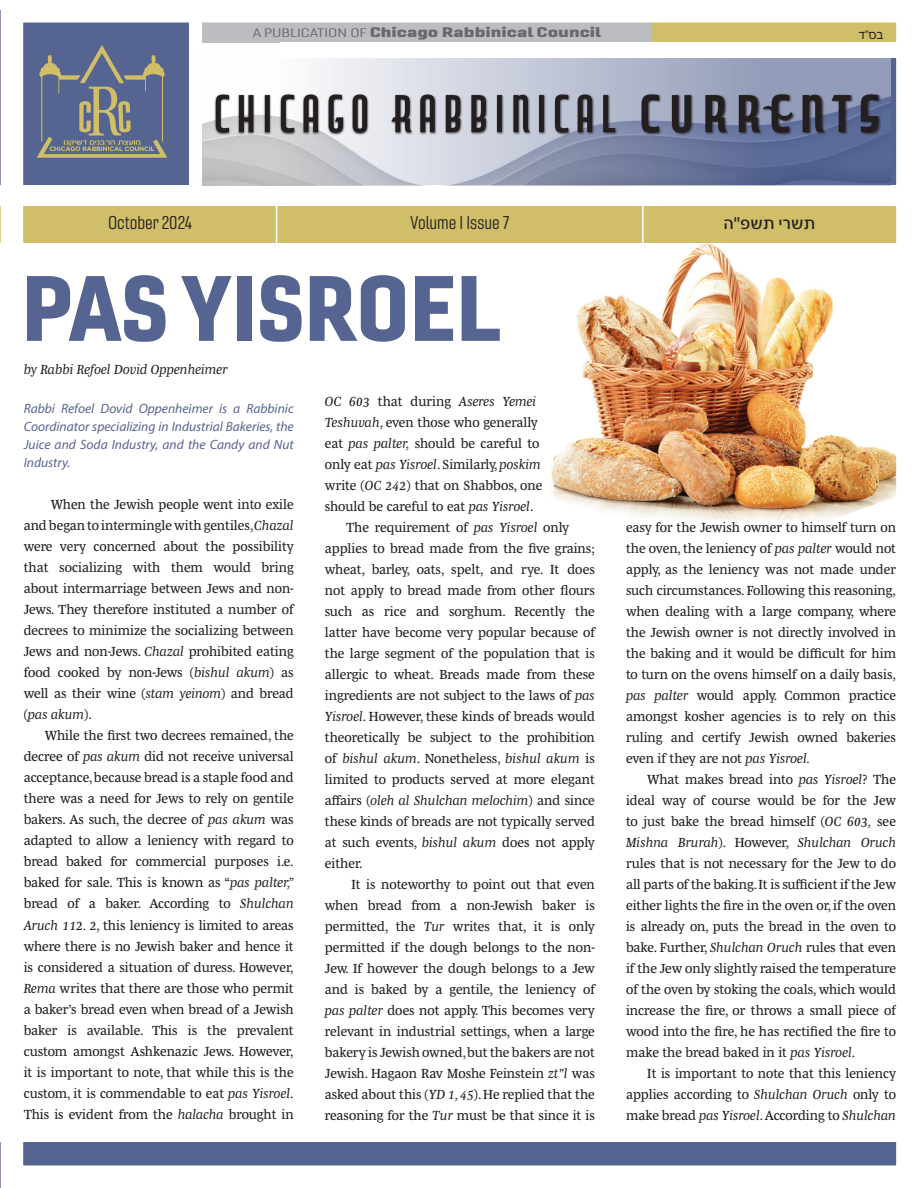
<style>
.page{position:relative;width:918px;height:1188px;background:#fff}
.page>*{position:absolute;margin:0;border:0;box-sizing:border-box;transform-origin:0 0}
.t1{font:90px "Gineso Nor Bla";color:#556491}
.t2{font:18px "Gineso Con Boo";color:#231f20}
.t3{font:18px "Narkiss Hadash";color:#231f20}
.t4{font:13.5px/21px "Mencken Std Text";color:#231f20;text-align:justify}
.t5{font:italic 13.5px/18px "Myriad Pro";color:#556491;text-align:justify}
.t6{font:italic 13.5px "Mencken Std Text";color:#231f20}
.t7{font:13.5px "Gineso Nor Bla";color:#69696c;scale:1.5 1}
.t8{font:12px "Noto Sans Hebrew";color:#231f20}
.s1{font-family:"Gineso Con Boo";font-size:12px}
.s2{font-family:"Gineso Con Boo"}
.s3{font-style:italic}
.s4{font-style:normal}
</style>
<div class="page">
<div style="left:202px;top:10px;width:700px;height:33px;background:#bcbdc0"></div>
<svg style="left:188px;top:53px;width:707px;height:132px"></svg>
<img style="left:202px;top:58px;width:689px;height:127px">
<div style="left:0;top:10px;width:188px;height:175px;background:#556491"></div>
<svg style="left:37px;top:45px;width:130px;height:113px"></svg>
<div style="left:652px;top:10px;width:259px;height:33px;background:#d0be69"></div>
<div style="left:280px;top:43px;width:638px;height:15px;background:#fff"></div>
<svg style="left:216px;top:92px;width:662px;height:43px"></svg>
<div style="left:0;top:1143px;width:918px;height:45px;background:#556491"></div>
<img style="left:551px;top:243px;width:344px;height:278px">
<div style="left:1px;top:206px;width:917px;height:36px;background:#d0be69"></div>
<hr style="left:276px;top:204px;width:1px;height:46px;background:#fff">
<hr style="left:642px;top:204px;width:2px;height:46px;background:#fff">
<div style="left:1px;top:0;width:917px;height:1188px;border:22px solid #fff"></div>
<p class="t7" style="left:253px;top:24px;width:234px"><span class="s1">A PUBLICATION OF</span> Chicago Rabbinical Council</p>
<p class="t8" style="left:859px;top:29px;width:26px">ד<span class="s2">"</span> ב</p>
<p class="t8" style="left:869px;top:29px;width:10px">ס</p>
<h2 class="t2" style="left:108px;top:212px;width:86px">October 2024</h2>
<h2 class="t2" style="left:410px;top:212px;width:101px">Volume I Issue 7</h2>
<h2 class="t3" style="left:724px;top:214px;width:93px">ה " שפ ת שר י ת</h2>
<h1 class="t1" style="left:22px;top:249px;width:480px">PAS YISROEL</h1>
<p class="t6" style="left:24px;top:362px;width:205px">by Rabbi Refoel Dovid Oppenheimer</p>
<p class="t5" style="left:24px;top:400px;width:272px">Rabbi Refoel Dovid Oppenheimer is a Rabbinic Coordinator specializing in Industrial Bakeries, the Juice and Soda Industry, and the Candy and Nut Industry.</p>
<p class="t4" style="left:24px;top:494px;width:272px;text-indent:27px">When the Jewish people went into exile and began to intermingle with gentiles,<span class="s3">Chazal </span>were very concerned about the possibility that socializing with them would bring about intermarriage between Jews and non-Jews. They therefore instituted a number of decrees to minimize the socializing between Jews and non-Jews. <span class="s3">Chazal</span> prohibited eating food cooked by non-Jews (<span class="s3">bishul akum</span>) as well as their wine (<span class="s3">stam yeinom</span>) and bread (<span class="s3">pas akum</span>).</p>
<p class="t4" style="left:24px;top:725px;width:272px;text-indent:21px">While the first two decrees remained, the decree of <span class="s3">pas akum</span> did not receive universal acceptance, because bread is a staple food and there was a need for Jews to rely on gentile bakers. As such, the decree of <span class="s3">pas akum</span> was adapted to allow a leniency with regard to bread baked for commercial purposes i.e. baked for sale. This is known as “<span class="s3">pas palter,” </span>bread of a baker. According to <span class="s3">Shulchan Aruch 112. 2</span>, this leniency is limited to areas where there is no Jewish baker and hence it is considered a situation of duress. However, <span class="s3">Rema</span> writes that there are those who permit a baker’s bread even when bread of a Jewish baker is available. This is the prevalent custom amongst Ashkenazic Jews. However, it is important to note, that while this is the custom, it is commendable to eat <span class="s3">pas Yisroel</span>.<br>This is evident from the <span class="s3">halacha</span> brought in</p>
<p class="t6" style="left:325px;top:394px;width:213px">OC 603 <span class="s4">that during</span> Aseres Yemei</p>
<p class="t4" style="left:325px;top:412px;width:214px"><span class="s3">Teshuvah</span>, even those who generally</p>
<p class="t4" style="left:325px;top:433px;width:216px">eat <span class="s3">pas palter,</span> should be careful to</p>
<p class="t4" style="left:325px;top:454px;width:218px">only eat <span class="s3">pas Yisroel</span>. Similarly, <span class="s3">poskim</span></p>
<p class="t4" style="left:325px;top:475px;width:219px">write (<span class="s3">OC 242</span>) that on Shabbos, one</p>
<p class="t4" style="left:325px;top:496px;width:210px">should be careful to eat <span class="s3">pas Yisroel</span>.</p>
<p class="t4" style="left:346px;top:517px;width:225px">The requirement of <span class="s3">pas Yisroel</span> only</p>
<p class="t4" style="left:325px;top:538px;width:271px">applies to bread made from the five grains;</p>
<p class="t4" style="left:325px;top:559px;width:272px">wheat, barley, oats, spelt, and rye. It does</p>
<p class="t4" style="left:325px;top:580px;width:271px">not apply to bread made from other flours</p>
<p class="t4" style="left:325px;top:601px;width:272px">such as rice and sorghum. Recently the</p>
<p class="t4" style="left:325px;top:622px;width:272px">latter have become very popular because of</p>
<p class="t4" style="left:325px;top:643px;width:271px">the large segment of the population that is</p>
<p class="t4" style="left:325px;top:664px;width:271px">allergic to wheat. Breads made from these</p>
<p class="t4" style="left:325px;top:685px;width:272px">ingredients are not subject to the laws of <span class="s3">pas</span></p>
<p class="t4" style="left:325px;top:706px;width:271px"><span class="s3">Yisroel</span>. However, these kinds of breads would</p>
<p class="t4" style="left:325px;top:727px;width:271px">theoretically be subject to the prohibition</p>
<p class="t6" style="left:325px;top:751px;width:271px"><span class="s4">of</span> bishul akum<span class="s4">. Nonetheless,</span> bishul akum <span class="s4">is</span></p>
<p class="t4" style="left:325px;top:769px;width:272px">limited to products served at more elegant</p>
<p class="t6" style="left:325px;top:793px;width:271px"><span class="s4">affairs (</span>oleh al Shulchan melochim<span class="s4">) and since</span></p>
<p class="t4" style="left:325px;top:811px;width:272px">these kinds of breads are not typically served</p>
<p class="t4" style="left:325px;top:832px;width:271px">at such events, <span class="s3">bishul akum</span> does not apply</p>
<p class="t4" style="left:325px;top:853px;width:39px">either.</p>
<p class="t4" style="left:352px;top:874px;width:245px">It is noteworthy to point out that even</p>
<p class="t4" style="left:325px;top:895px;width:271px">when bread from a non-Jewish baker is</p>
<p class="t4" style="left:325px;top:916px;width:272px">permitted, the <span class="s3">Tur</span> writes that, it is only</p>
<p class="t4" style="left:325px;top:937px;width:271px">permitted if the dough belongs to the non-</p>
<p class="t4" style="left:325px;top:958px;width:271px">Jew. If however the dough belongs to a Jew</p>
<p class="t4" style="left:325px;top:979px;width:272px">and is baked by a gentile, the leniency of</p>
<p class="t4" style="left:325px;top:1000px;width:271px"><span class="s3">pas palter</span> does not apply. This becomes very</p>
<p class="t4" style="left:325px;top:1021px;width:271px">relevant in industrial settings, when a large</p>
<p class="t4" style="left:325px;top:1042px;width:272px">bakery is Jewish owned, but the bakers are not</p>
<p class="t4" style="left:325px;top:1063px;width:271px">Jewish. Hagaon Rav Moshe Feinstein <span class="s3">zt"l</span> was</p>
<p class="t4" style="left:325px;top:1084px;width:272px">asked about this (<span class="s3">YD 1, 45</span>). He replied that the</p>
<p class="t4" style="left:325px;top:1105px;width:271px">reasoning for the <span class="s3">Tur</span> must be that since it is</p>
<p class="t4" style="left:626px;top:517px;width:272px">easy for the Jewish owner to himself turn on the oven, the leniency of <span class="s3">pas palter</span> would not apply, as the leniency was not made under such circumstances. Following this reasoning, when dealing with a large company, where the Jewish owner is not directly involved in the baking and it would be difficult for him to turn on the ovens himself on a daily basis, <span class="s3">pas palter</span> would apply. Common practice amongst kosher agencies is to rely on this ruling and certify Jewish owned bakeries even if they are not <span class="s3">pas Yisroel.</span></p>
<p class="t4" style="left:626px;top:769px;width:272px;text-indent:21px">What makes bread into <span class="s3">pas Yisroel</span>? The ideal way of course would be for the Jew to just bake the bread himself (<span class="s3">OC 603,</span> see <span class="s3">Mishna Brurah</span>). However, <span class="s3">Shulchan Oruch </span>rules that is not necessary for the Jew to do all parts of the baking. It is sufficient if the Jew either lights the fire in the oven or, if the oven is already on, puts the bread in the oven to bake. Further, <span class="s3">Shulchan Oruch</span> rules that even if the Jew only slightly raised the temperature of the oven by stoking the coals, which would increase the fire, or throws a small piece of wood into the fire, he has rectified the fire to make the bread baked in it <span class="s3">pas Yisroel</span>.</p>
<p class="t4" style="left:626px;top:1063px;width:272px;text-indent:21px">It is important to note that this leniency applies according to <span class="s3">Shulchan Oruch</span> only to make bread <span class="s3">pas Yisroel</span>. According to <span class="s3">Shulchan</span></p>
</div>
